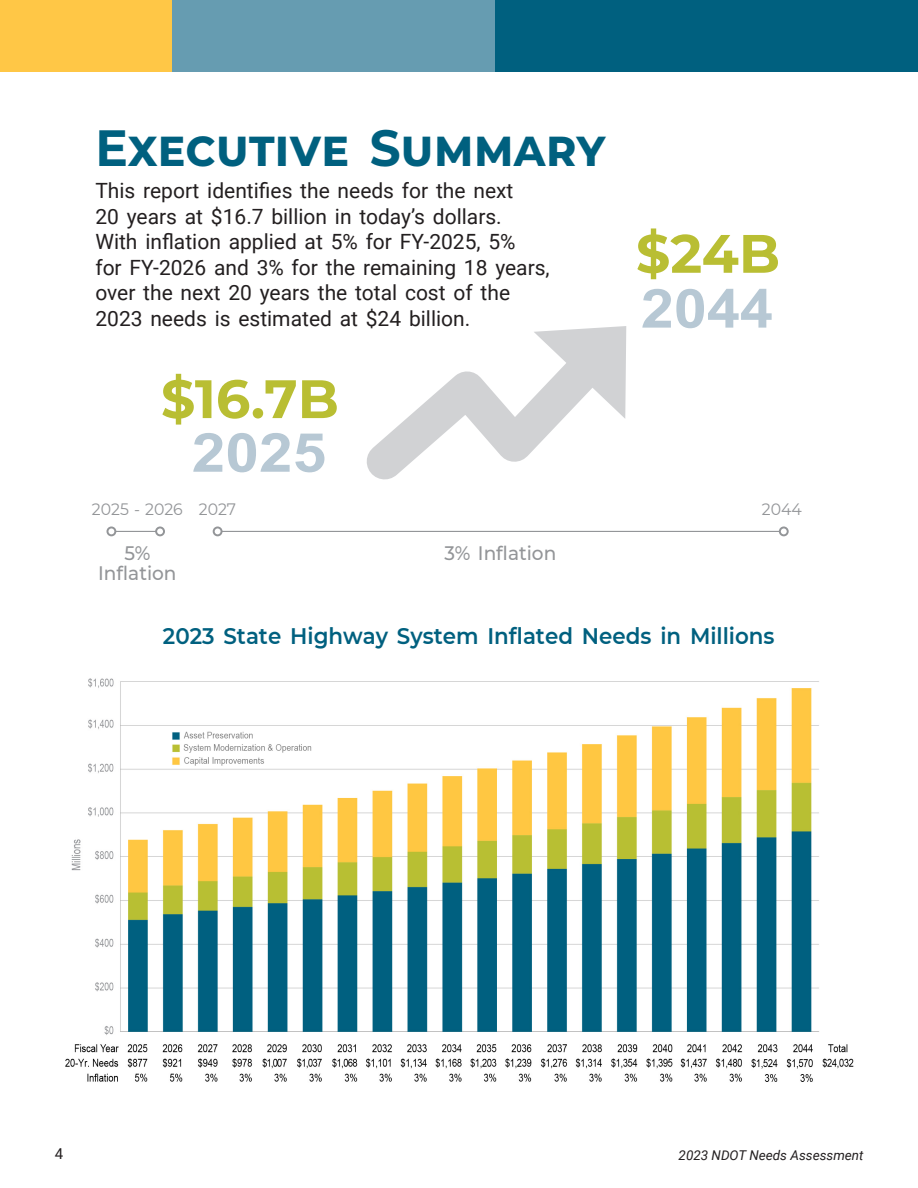
<style>
.page{position:relative;width:918px;height:1188px;background:#fff}
.page>*{position:absolute;margin:0;border:0;box-sizing:border-box;transform-origin:0 0}
.Body_Text{font:700 54px "Montserrat";color:#b9be33}
.Body_Text-2{font:700 54px "Arial";color:#b7c8d4;scale:1.12 1}
.Body_Text-3{font:700 54px "Arial";color:#b7c8d4;scale:1.1 1}
.Heading_-_Main_2022{font:700 51px "Montserrat";color:#00607f;scale:.95 1}
.t1{font:600 22.5px "Montserrat";color:#00607f;scale:.95 1}
.Body_Text-4{font:21px/25.5px "Roboto";color:#231f20}
.Heading_-_Main_2022-2{font:500 19.5px/19.5px "Montserrat";color:#939598;text-align:center;scale:.95 1}
.Heading_-_Main_2022-3{font:16.5px "Montserrat";letter-spacing:-.005em;color:#939598;scale:.95 1}
.t2{font:15px "Roboto";color:#231f20}
.t3{font:italic 13.5px "Roboto";color:#231f20}
</style>
<div class="page">
<img style="left:66px;top:678px;width:788px;height:404px">
<div style="left:494px;top:0;width:424px;height:72px;background:#00607f"></div>
<div style="left:172px;top:0;width:322px;height:72px;background:#669cb1"></div>
<div style="left:0;top:0;width:172px;height:72px;background:#ffc746"></div>
<svg style="left:366px;top:326px;width:261px;height:154px"></svg>
<svg style="left:534px;top:326px;width:92px;height:93px"></svg>
<hr style="left:115px;top:531px;width:41px;height:1px;background:#939598">
<div style="left:106px;top:526px;width:10px;height:10px;border:2px solid #939598;border-radius:50%"></div>
<div style="left:155px;top:526px;width:10px;height:10px;border:2px solid #939598;border-radius:50%"></div>
<hr style="left:222px;top:531px;width:558px;height:1px;background:#939598">
<div style="left:213px;top:526px;width:10px;height:10px;border:2px solid #939598;border-radius:50%"></div>
<div style="left:779px;top:526px;width:10px;height:10px;border:2px solid #939598;border-radius:50%"></div>
<p class="Heading_-_Main_2022" style="left:95px;top:111px;width:539px">Executive Summary</p>
<p class="Body_Text-4" style="left:95px;top:177px;width:456px">This report identifies the needs for the next<br>20 years at $16.7 billion in today’s dollars.<br>With inflation applied at 5% for FY-2025, 5%<br>for FY-2026 and 3% for the remaining 18 years, over the next 20 years the total cost of the 2023 needs is estimated at $24 billion.</p>
<p class="Body_Text" style="left:161px;top:360px;width:180px">$16.7B</p>
<p class="Body_Text-2" style="left:192px;top:415px;width:122px">2025</p>
<p class="Body_Text" style="left:636px;top:215px;width:146px">$24B</p>
<p class="Body_Text-3" style="left:641px;top:271px;width:122px">2044</p>
<p class="Heading_-_Main_2022-3" style="left:92px;top:498px;width:97px">2025 - 2026</p>
<p class="Heading_-_Main_2022-2" style="left:98px;top:543px;width:84px">5%<br>Inflation</p>
<p class="Heading_-_Main_2022-3" style="left:199px;top:498px;width:41px">2027</p>
<p class="Heading_-_Main_2022-3" style="left:762px;top:498px;width:44px">2044</p>
<p class="Heading_-_Main_2022-2" style="left:444px;top:543px;width:119px">3% Inflation</p>
<p class="t1" style="left:163px;top:620px;width:645px">2023 State Highway System Inflated Needs in Millions</p>
<p class="t2" style="left:55px;top:1143px;width:10px">4</p>
<p class="t3" style="left:679px;top:1146px;width:186px">2023 NDOT Needs Assessment</p>
</div>
